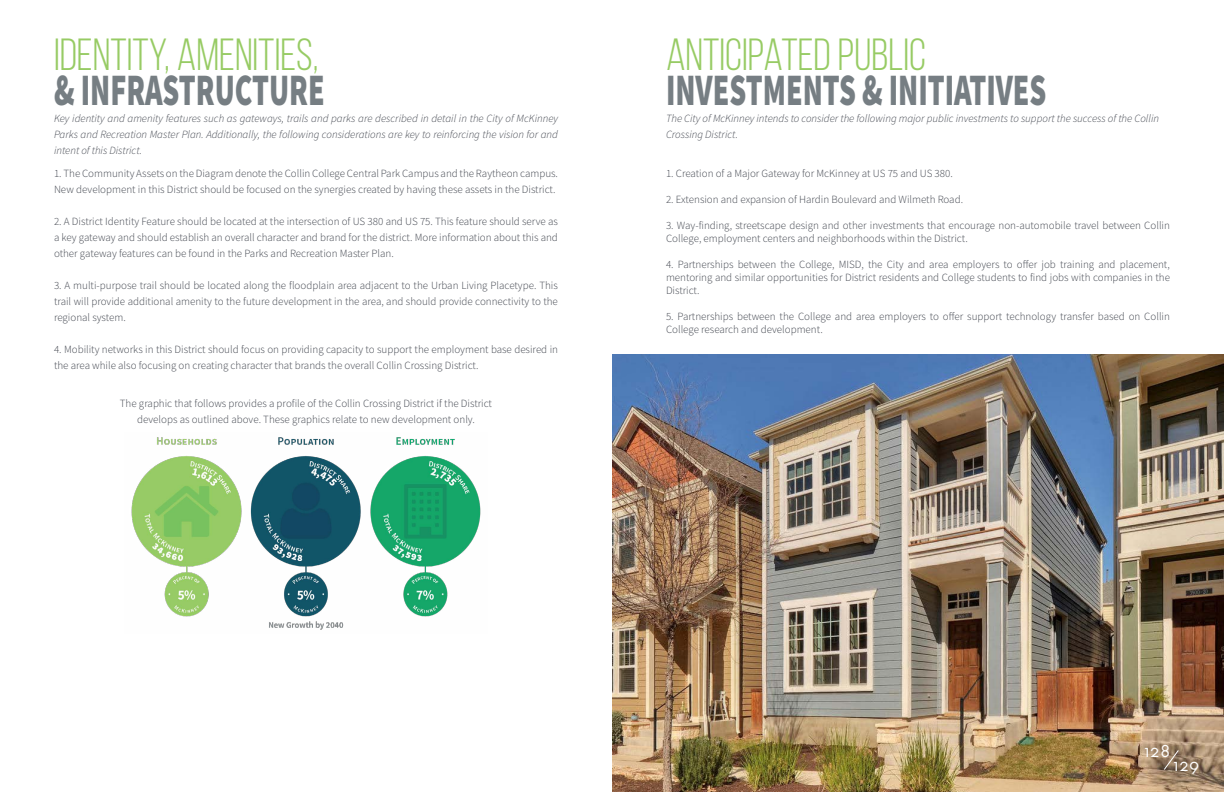
<style>
.page{position:relative;width:1224px;height:792px;background:#fff}
.page>*{position:absolute;margin:0;border:0;box-sizing:border-box;transform-origin:0 0}
.t1{font:900 45px "Source Sans Pro";color:#767e83;scale:.67 1}
.t2{font:45px "Bebas Neue";color:#97cb64}
.t3{font:18px "Futura SCTOT";letter-spacing:-.015em;color:#fff}
.t4{font:300 11px/16px "Source Sans Pro";color:#42464f}
.t5{font:italic 300 11px/16px "Source Sans Pro";color:#42464f;text-align:justify}
</style>
<div class="page">
<img style="left:131px;top:437px;width:350px;height:193px">
<img style="left:612px;top:355px;width:612px;height:437px">
<svg style="left:1164px;top:750px;width:15px;height:20px"></svg>
<h1 class="t2" style="left:54px;top:30px;width:266px">IDENTITY, AMENITIES,</h1>
<h1 class="t1" style="left:54px;top:59px;width:406px">&amp; INFRASTRUCTURE</h1>
<p class="t5" style="left:54px;top:111px;width:506px">Key identity and amenity features such as gateways, trails and parks are described in detail in the City of McKinney Parks and Recreation Master Plan. Additionally, the following considerations are key to reinforcing the vision for and intent of this District.</p>
<p class="t4" style="left:54px;top:165px;width:506px">1. The Community Assets on the Diagram denote the Collin College Central Park Campus and the Raytheon campus.<br>New development in this District should be focused on the synergies created by having these assets in the District.</p>
<p class="t4" style="left:54px;top:213px;width:506px;text-align:justify">2. A District Identity Feature should be located at the intersection of US 380 and US 75. This feature should serve as a key gateway and should establish an overall character and brand for the district. More information about this and other gateway features can be found in the Parks and Recreation Master Plan.</p>
<p class="t4" style="left:54px;top:277px;width:505px;text-align:justify">3. A multi-purpose trail should be located along the floodplain area adjacent to the Urban Living Placetype. This trail will provide additional amenity to the future development in the area, and should provide connectivity to the regional system.</p>
<p class="t4" style="left:54px;top:341px;width:506px">4. Mobility networks in this District should focus on providing capacity to support the employment base desired in the area while also focusing on creating character that brands the overall Collin Crossing District.</p>
<p class="t4" style="left:120px;top:395px;width:374px;text-align:center">The graphic that follows provides a profile of the Collin Crossing District if the District develops as outlined above. These graphics relate to new development only.</p>
<h1 class="t2" style="left:666px;top:30px;width:261px">ANTICIPATED PUBLIC</h1>
<h1 class="t1" style="left:666px;top:59px;width:570px">INVESTMENTS &amp; INITIATIVES</h1>
<p class="t5" style="left:666px;top:111px;width:495px">The City of McKinney intends to consider the following major public investments to support the success of the Collin<br>Crossing District.</p>
<p class="t4" style="left:666px;top:165px;width:288px">1. Creation of a Major Gateway for McKinney at US 75 and US 380.</p>
<p class="t4" style="left:666px;top:191px;width:299px">2. Extension and expansion of Hardin Boulevard and Wilmeth Road.</p>
<p class="t4" style="left:666px;top:219px;width:506px;line-height:13px">3. Way-finding, streetscape design and other investments that encourage non-automobile travel between Collin<br>College, employment centers and neighborhoods within the District.</p>
<p class="t4" style="left:666px;top:258px;width:506px;line-height:13px;text-align:justify">4. Partnerships between the College, MISD, the City and area employers to offer job training and placement, mentoring and similar opportunities for District residents and College students to find jobs with companies in the District.</p>
<p class="t4" style="left:666px;top:310px;width:505px;line-height:13px">5. Partnerships between the College and area employers to offer support technology transfer based on Collin<br>College research and development.</p>
<h2 class="t3" style="left:1144px;top:741px;width:28px">128</h2>
<h2 class="t3" style="left:1173px;top:754px;width:28px">129</h2>
</div>
